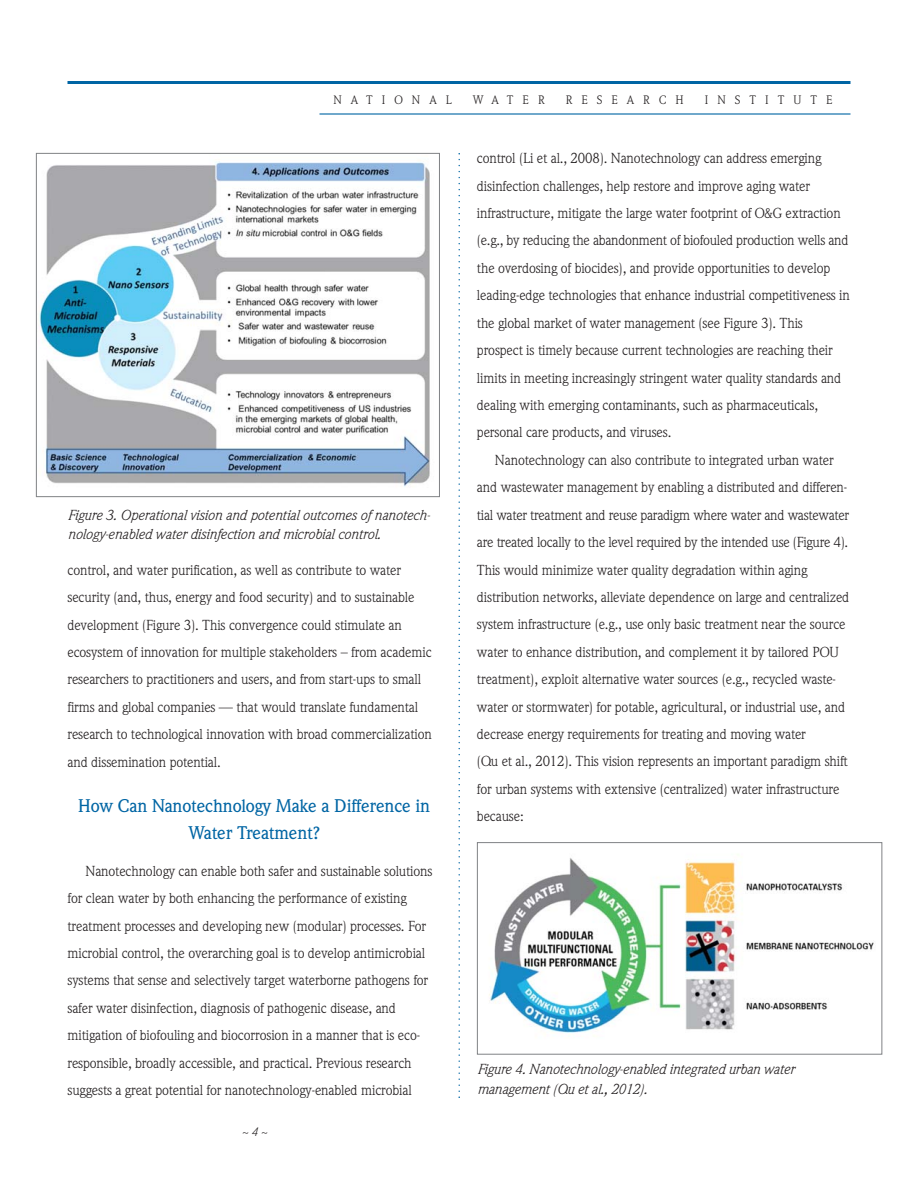
<style>
.page{position:relative;width:918px;height:1188px;background:#fff}
.page>*{position:absolute;margin:0;border:0;box-sizing:border-box;transform-origin:0 0}
.t1{font:500 18px/27.5px "Weidemann";letter-spacing:-.01em;color:#0065a4;text-align:center}
.t2{font:14.25px/27.5px "Weidemann";letter-spacing:-.01em;color:#231f20}
.t3{font:italic 14.25px/19.5px "Weidemann";letter-spacing:-.01em;color:#231f20}
.t4{font:12px "Weidemann";letter-spacing:.75em;color:#231f20}
.t5{font:italic 12px "Weidemann";color:#231f20}
</style>
<div class="page">
<hr style="left:68px;top:81px;width:782px;height:3px;background:#0065a4">
<hr style="left:320px;top:113px;width:530px;height:2px;background:#0065a4">
<svg style="left:458px;top:153px;width:2px;height:945px"></svg>
<img style="left:39px;top:160px;width:391px;height:327px">
<div style="left:36px;top:153px;width:404px;height:344px;border:1px solid #808285"></div>
<img style="left:489px;top:854px;width:385px;height:179px">
<div style="left:477px;top:842px;width:405px;height:213px;border:1px solid #808285"></div>
<p class="t4" style="left:333px;top:95px;width:120px">NATIONAL</p>
<p class="t4" style="left:473px;top:95px;width:73px">WATER</p>
<p class="t4" style="left:566px;top:95px;width:120px">RESEARCH</p>
<p class="t4" style="left:705px;top:95px;width:129px">INSTITUTE</p>
<p class="t3" style="left:68px;top:506px;width:363px">Figure 3. Operational vision and potential outcomes of nano tech - nology-enabled water disinfection and microbial control.</p>
<p class="t2" style="left:68px;top:557px;width:366px">control, and water purification, as well as contribute to water security (and, thus, energy and food security) and to sustainable development (Figure 3). This convergence could stimulate an ecosystem of innovation for multiple stakeholders – from academic researchers to practitioners and users, and from start-ups to small firms and global companies — that would translate fundamental research to technological innovation with broad commercialization and dissemination potential.</p>
<p class="t1" style="left:78px;top:794px;width:354px">How Can Nanotechnology Make a Difference in<br>Water Treatment?</p>
<p class="t2" style="left:67px;top:858px;width:367px;text-indent:18px">Nanotechnology can enable both safer and sustainable solutions for clean water by both enhancing the performance of existing treatment processes and developing new (modular) processes. For microbial control, the overarching goal is to develop antimicrobial systems that sense and selectively target waterborne pathogens for safer water disinfection, diagnosis of pathogenic disease, and mitigation of biofouling and biocorrosion in a manner that is eco&shy;responsible, broadly accessible, and practical. Previous research suggests a great potential for nanotechnology-enabled microbial</p>
<p class="t5" style="left:241px;top:1127px;width:28px">~ 4 ~</p>
<p class="t2" style="left:477px;top:146px;width:346px">control (Li et al., 2008). Nanotechnology can address emerging</p>
<p class="t2" style="left:477px;top:173px;width:335px">disinfection challenges, help restore and improve aging water</p>
<p class="t2" style="left:477px;top:201px;width:365px">infrastructure, mitigate the large water footprint of O&amp;G extraction</p>
<p class="t2" style="left:477px;top:228px;width:373px">(e.g., by reducing the abandonment of biofouled production wells and</p>
<p class="t2" style="left:477px;top:255px;width:355px">the overdosing of biocides), and provide opportunities to develop</p>
<p class="t2" style="left:477px;top:283px;width:374px">leading-edge technologies that enhance industrial competitiveness in</p>
<p class="t2" style="left:477px;top:310px;width:327px">the global market of water management (see Figure 3). This</p>
<p class="t2" style="left:477px;top:338px;width:357px">prospect is timely because current technologies are reaching their</p>
<p class="t2" style="left:477px;top:365px;width:366px">limits in meeting increasingly stringent water quality standards and</p>
<p class="t2" style="left:477px;top:393px;width:343px">dealing with emerging contaminants, such as pharmaceuticals,</p>
<p class="t2" style="left:477px;top:420px;width:196px">personal care products, and viruses.</p>
<p class="t2" style="left:495px;top:447px;width:340px">Nanotechnology can also contribute to integrated urban water</p>
<p class="t2" style="left:477px;top:475px;width:372px">and wastewater management by enabling a distributed and differen -</p>
<p class="t2" style="left:477px;top:502px;width:374px">tial water treatment and reuse paradigm where water and wastewater</p>
<p class="t2" style="left:477px;top:530px;width:373px">are treated locally to the level required by the intended use (Figure 4).</p>
<p class="t2" style="left:477px;top:557px;width:332px">This would minimize water quality degradation within aging</p>
<p class="t2" style="left:477px;top:585px;width:374px">distribution networks, alleviate dependence on large and centralized</p>
<p class="t2" style="left:477px;top:612px;width:370px">system infrastructure (e.g., use only basic treatment near the source</p>
<p class="t2" style="left:477px;top:639px;width:364px">water to enhance distribution, and complement it by tailored POU</p>
<p class="t2" style="left:477px;top:667px;width:360px">treatment), exploit alternative water sources (e.g., recycled waste -</p>
<p class="t2" style="left:477px;top:694px;width:370px">water or stormwater) for potable, agricultural, or industrial use, and</p>
<p class="t2" style="left:477px;top:722px;width:331px">decrease energy requirements for treating and moving water</p>
<p class="t2" style="left:477px;top:749px;width:372px">(Qu et al., 2012). This vision represents an important paradigm shift</p>
<p class="t2" style="left:477px;top:777px;width:364px">for urban systems with extensive (centralized) water infrastructure</p>
<p class="t2" style="left:477px;top:804px;width:48px">because:</p>
<p class="t3" style="left:477px;top:1061px;width:319px">Figure 4. Nanotechnology-enabled integrated urban water management (Qu et al., 2012).</p>
</div>
